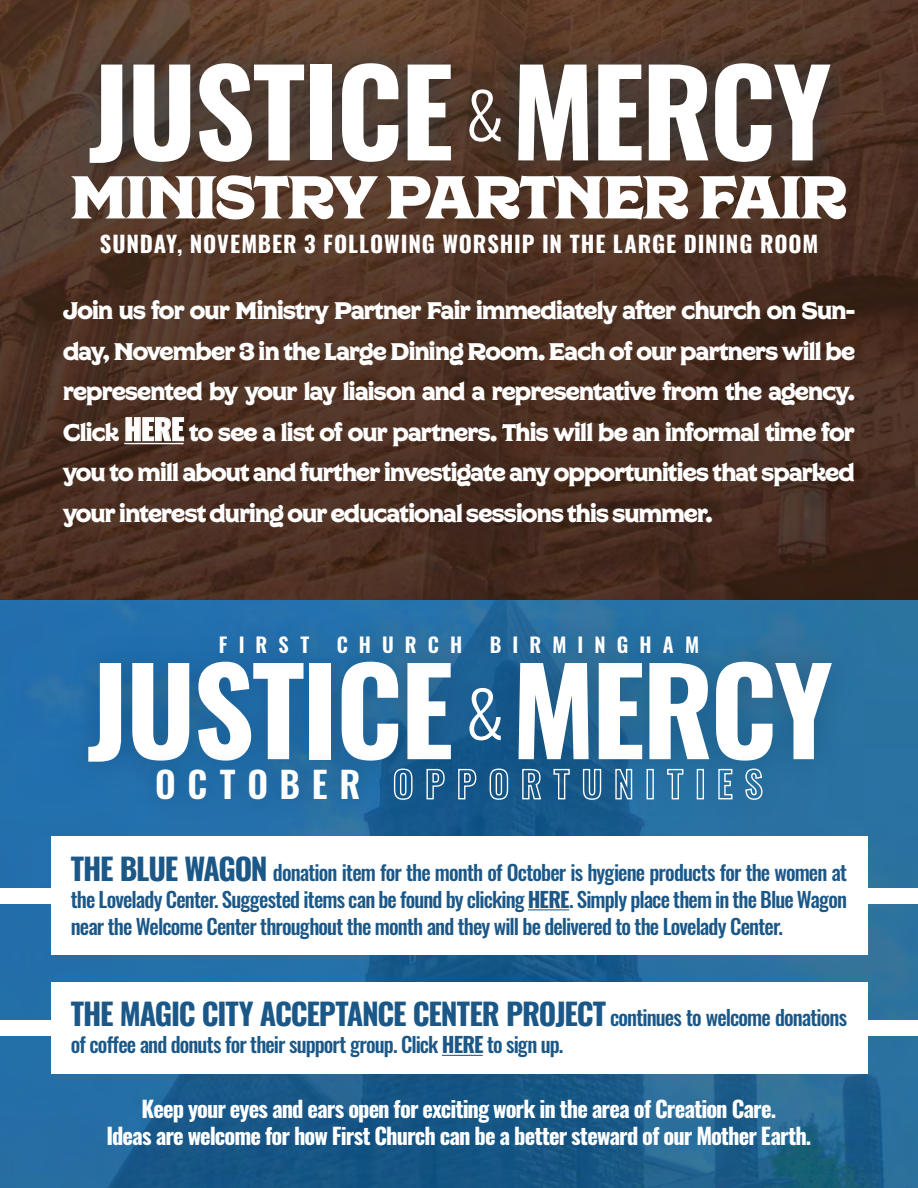
<style>
.page{position:relative;width:918px;height:1188px;background:#fff}
.page>*{position:absolute;margin:0;border:0;box-sizing:border-box;transform-origin:0 0}
.t1{font:700 118.8px "Oswald";letter-spacing:-.02em;color:#fff}
.t2{font:700 118.35px "Oswald";letter-spacing:-.02em;color:#fff}
.t3{font:60.3px "Regina Black Solid";letter-spacing:-.02em;color:#fff}
.t4{font:600 36px "Oswald";letter-spacing:.33em;color:#fff}
.t5{font:700 30px "Oswald";letter-spacing:-.035em;color:#1b5888}
.t6{font:24px/40.5px "Regina Black Solid";letter-spacing:-.03em;color:#fff;text-align:justify}
.t7{font:700 22.5px/27px "Oswald";letter-spacing:-.035em;color:#fff;text-align:center}
.t8{font:700 22.5px "Oswald";letter-spacing:.035em;color:#fff}
.t9{font:500 21px/27px "Oswald";letter-spacing:-.04em;color:#1b5888;text-align:justify}
.t10{font:600 20.25px "Oswald";letter-spacing:.545em;color:#fff}
.s1{font-family:"Oswald";font-weight:800;font-size:28.5px}
.s2{font-weight:700;font-size:30px}
.s3{font-weight:700}
.s4{font-weight:500;font-size:21px}
</style>
<div class="page">
<img style="left:1px;top:0;width:917px;height:1188px">
<img style="left:0;top:0;width:1px;height:1188px">
<div style="left:0;top:888px;width:918px;height:15px;background:#fff"></div>
<div style="left:0;top:1020px;width:918px;height:15px;background:#fff"></div>
<hr style="left:124px;top:443px;width:60px;height:1px;background:#fff">
<div style="left:60px;top:34px;width:420px;height:159px;background:#023859;opacity:.36"></div>
<div style="left:439px;top:60px;width:89px;height:111px;background:#023859;opacity:.36"></div>
<div style="left:488px;top:34px;width:369px;height:157px;background:#023859;opacity:.36"></div>
<div style="left:59px;top:634px;width:421px;height:158px;background:#023859;opacity:.36"></div>
<div style="left:440px;top:659px;width:89px;height:111px;background:#1c5f93"></div>
<div style="left:488px;top:634px;width:371px;height:156px;background:#023859;opacity:.36"></div>
<div style="left:132px;top:744px;width:654px;height:80px;background:#023859;opacity:.36"></div>
<div style="left:195px;top:612px;width:528px;height:64px;background:#023859;opacity:.36"></div>
<div style="left:51px;top:836px;width:816px;height:119px;background:#fff"></div>
<hr style="left:528px;top:909px;width:41px;height:1px;background:#1b5888">
<div style="left:51px;top:982px;width:816px;height:92px;background:#fff"></div>
<hr style="left:442px;top:1055px;width:41px;height:1px;background:#1b5888">
<h2 class="t2" style="left:88px;top:7px;width:745px">JUSTICE <sup>&amp;</sup>MERCY</h2>
<h3 class="t3" style="left:71px;top:162px;width:778px">MINISTRY PARTNER FAIR</h3>
<p class="t8" style="left:100px;top:224px;width:720px">SUNDAY, NOVEMBER 3 FOLLOWING WORSHIP IN THE LARGE DINING ROOM</p>
<p class="t6" style="left:63px;top:291px;width:793px">Join us for our Ministry Partner Fair immediately after church on Sun&shy;day, November 3 in the Large Dining Room. Each of our partners will be represented by your lay liaison and a representative from the agency.<br>Click <span class="s1">HERE</span> to see a list of our partners. This will be an informal time for you to mill about and further investigate any opportunities that sparked your interest during our educational sessions this summer.</p>
<p class="t10" style="left:219px;top:626px;width:92px">FIRST</p>
<p class="t10" style="left:337px;top:626px;width:127px">CHURCH</p>
<p class="t10" style="left:490px;top:626px;width:211px">BIRMINGHAM</p>
<h1 class="t1" style="left:87px;top:605px;width:748px">JUSTICE <sup>&amp;</sup>MERCY</h1>
<h3 class="t4" style="left:155px;top:752px;width:609px">OCTOBER OPPORTUNITIES</h3>
<p class="t9" style="left:71px;top:857px;width:778px"><span class="s2">THE BLUE WAGON</span> donation item for the month of October is hygiene products for the women at the Lovelady Center. Suggested items can be found by clicking <span class="s3">HERE</span>. Simply place them in the Blue Wagon near the Welcome Center throughout the month and they will be delivered to the Lovelady Center.</p>
<p class="t5" style="left:71px;top:987px;width:778px">THE MAGIC CITY ACCEPTANCE CENTER PROJECT <span class="s4">continues to welcome donations</span></p>
<p class="t9" style="left:71px;top:1029px;width:494px">of coffee and donuts for their support group. Click <span class="s3">HERE</span> to sign up.</p>
<p class="t7" style="left:107px;top:1094px;width:706px">Keep your eyes and ears open for exciting work in the area of Creation Care.<br>Ideas are welcome for how First Church can be a better steward of our Mother Earth.</p>
</div>
